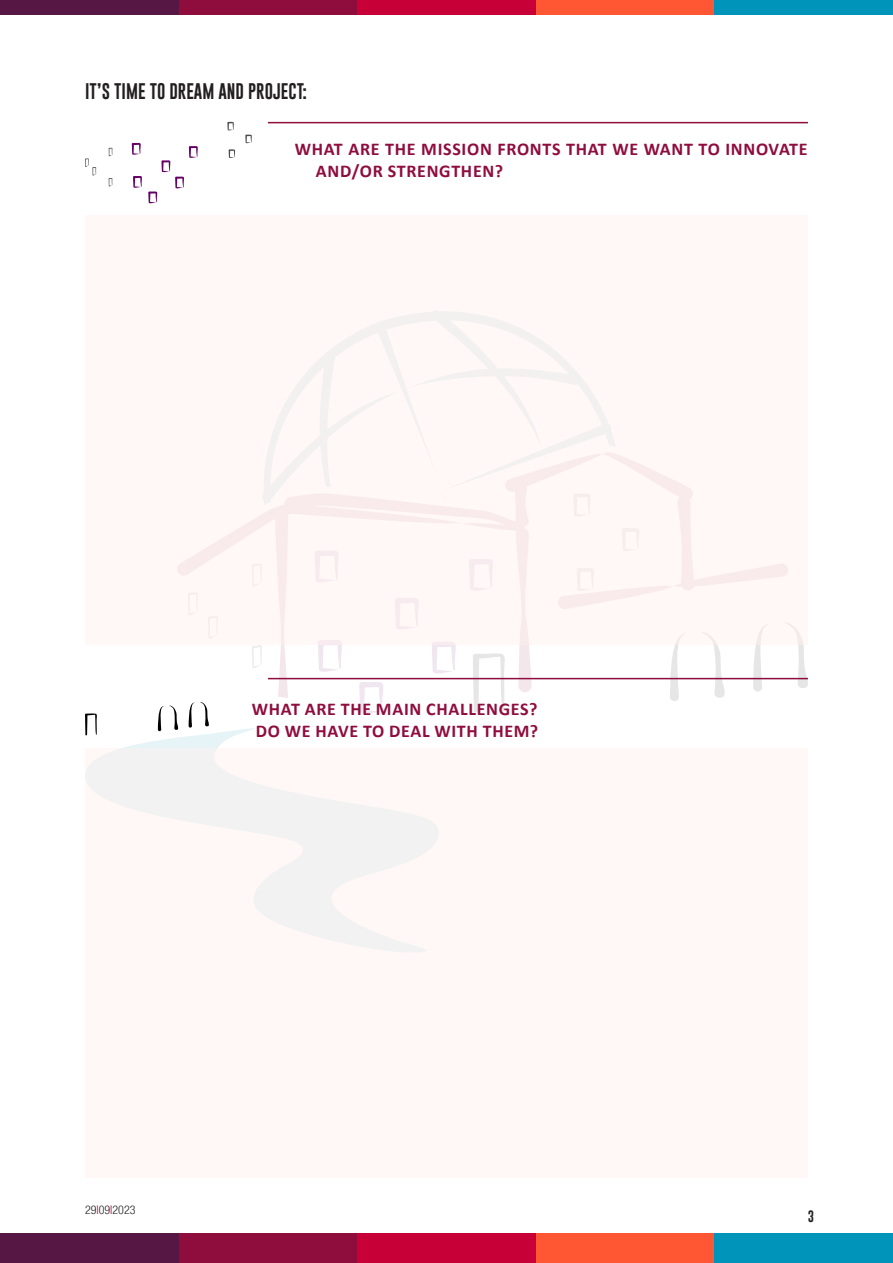
<style>
.page{position:relative;width:893px;height:1263px;background:#fff}
.page>*{position:absolute;margin:0;border:0;box-sizing:border-box;transform-origin:0 0}
.SOTTOTITOLO{font:700 18px/21.6px "Calibri";letter-spacing:.04em;color:#8f0d3d}
.Endnote_text{font:16.5px "Gobold";color:#231f20}
.t1{font:300 condensed 12px "Helvetica Neue";color:#231f20}
.t2{font:12px "Gobold";color:#231f20}
.s1{color:#c70038}
</style>
<div class="page">
<svg style="left:474px;top:698px;width:30px;height:14px"></svg>
<svg style="left:670px;top:644px;width:138px;height:57px"></svg>
<svg style="left:360px;top:698px;width:23px;height:16px"></svg>
<svg style="left:252px;top:644px;width:537px;height:54px"></svg>
<svg style="left:85px;top:727px;width:170px;height:21px"></svg>
<div style="left:179px;top:1234px;width:178px;height:29px;background:#8f0d3d"></div>
<div style="left:179px;top:0;width:178px;height:15px;background:#8f0d3d"></div>
<div style="left:357px;top:1234px;width:179px;height:29px;background:#c70038"></div>
<div style="left:357px;top:0;width:179px;height:15px;background:#c70038"></div>
<div style="left:536px;top:1234px;width:178px;height:29px;background:#ff5733"></div>
<div style="left:536px;top:0;width:178px;height:15px;background:#ff5733"></div>
<div style="left:714px;top:1234px;width:179px;height:29px;background:#0094ba"></div>
<div style="left:714px;top:0;width:179px;height:15px;background:#0094ba"></div>
<div style="left:0;top:1234px;width:179px;height:29px;background:#571745"></div>
<div style="left:0;top:0;width:179px;height:15px;background:#571745"></div>
<svg style="left:85px;top:713px;width:12px;height:22px"></svg>
<svg style="left:158px;top:702px;width:52px;height:29px"></svg>
<svg style="left:85px;top:147px;width:28px;height:40px"></svg>
<svg style="left:227px;top:121px;width:25px;height:37px"></svg>
<svg style="left:132px;top:142px;width:66px;height:62px"></svg>
<div style="left:85px;top:215px;width:723px;height:429px;background:linear-gradient(to right,#fef7f6,#fef7f6)"></div>
<div style="left:85px;top:748px;width:723px;height:430px;background:linear-gradient(to right,#fcf7f6,#fff8f7)"></div>
<hr style="left:268px;top:122px;width:540px;height:1px;background:#8f0d3d">
<hr style="left:268px;top:678px;width:540px;height:1px;background:#8f0d3d">
<p class="Endnote_text" style="left:85px;top:81px;width:223px">IT’S TIME TO DREAM AND PROJECT:</p>
<p class="SOTTOTITOLO" style="left:316px;top:138px;width:493px;text-indent:-21px">WHAT ARE THE MISSION FRONTS THAT WE WANT TO INNOVATE<br>AND/OR STRENGTHEN?</p>
<p class="SOTTOTITOLO" style="left:252px;top:698px;width:287px">WHAT ARE THE MAIN CHALLENGES?</p>
<p class="SOTTOTITOLO" style="left:256px;top:719px;width:284px">DO WE HAVE TO DEAL WITH THEM?</p>
<p class="t1" style="left:85px;top:1202px;width:52px">29<span class="s1">I</span>09<span class="s1">I</span>2023</p>
<p class="t2" style="left:808px;top:1209px;width:8px">3</p>
</div>
